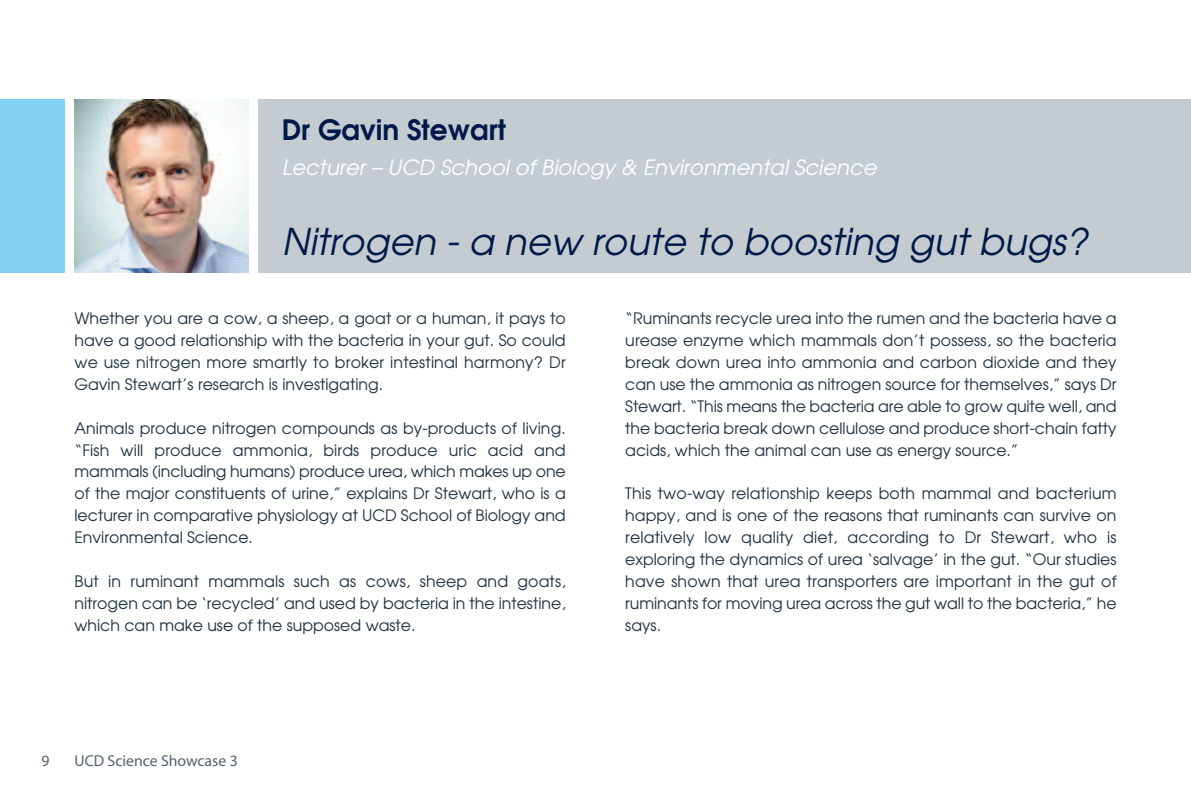
<style>
.page{position:relative;width:1191px;height:794px;background:#fff}
.page>*{position:absolute;margin:0;border:0;box-sizing:border-box;transform-origin:0 0}
.t1{font:italic 36.75px "Avant Garde";letter-spacing:.005em;color:#001949}
.t2{font:600 28px "Avant Garde";color:#001949}
.t3{font:italic 21px "Avant Garde";letter-spacing:.005em;color:#fff}
.t4{font:15.75px/21.9px "Avant Garde";color:#213242;text-align:justify}
.t5{font:15.75px "Myriad Pro";color:#52626f}
</style>
<div class="page">
<img style="left:74px;top:99px;width:174px;height:174px">
<div style="left:258px;top:99px;width:933px;height:174px;background:#c4ccd2"></div>
<div style="left:0;top:99px;width:64px;height:174px;background:#81d2f5"></div>
<h2 class="t2" style="left:282px;top:114px;width:226px">Dr Gavin Stewart</h2>
<h3 class="t3" style="left:282px;top:155px;width:596px">Lecturer – UCD School of Biology &amp; Environmental Science</h3>
<h1 class="t1" style="left:282px;top:221px;width:807px">Nitrogen - a new route to boosting gut bugs?</h1>
<p class="t4" style="left:74px;top:308px;width:493px">Whether you are a cow, a sheep, a goat or a human, it pays to have a good relationship with the bacteria in your gut. So could we use nitrogen more smartly to broker intestinal harmony? Dr Gavin Stewart’s research is investigating.</p>
<p class="t4" style="left:74px;top:417px;width:493px">Animals produce nitrogen compounds as by-products of living. “Fish will produce ammonia, birds produce uric acid and mammals (including humans) produce urea, which makes up one of the major constituents of urine,” explains Dr Stewart, who is a lecturer in comparative physiology at UCD School of Biology and Environmental Science.</p>
<p class="t4" style="left:74px;top:570px;width:493px">But in ruminant mammals such as cows, sheep and goats, nitrogen can be ‘recycled’ and used by bacteria in the intestine, which can make use of the supposed waste.</p>
<p class="t5" style="left:42px;top:755px;width:10px">9</p>
<p class="t5" style="left:74px;top:755px;width:165px">UCD Science Showcase 3</p>
<p class="t4" style="left:625px;top:308px;width:493px">“Ruminants recycle urea into the rumen and the bacteria have a urease enzyme which mammals don’t possess, so the bacteria break down urea into ammonia and carbon dioxide and they can use the ammonia as nitrogen source for themselves,” says Dr Stewart. “This means the bacteria are able to grow quite well, and the bacteria break down cellulose and produce short-chain fatty acids, which the animal can use as energy source.”</p>
<p class="t4" style="left:625px;top:483px;width:493px">This two-way relationship keeps both mammal and bacterium happy, and is one of the reasons that ruminants can survive on relatively low quality diet, according to Dr Stewart, who is exploring the dynamics of urea ‘salvage’ in the gut. “Our studies have shown that urea transporters are important in the gut of ruminants for moving urea across the gut wall to the bacteria,” he says.</p>
</div>
